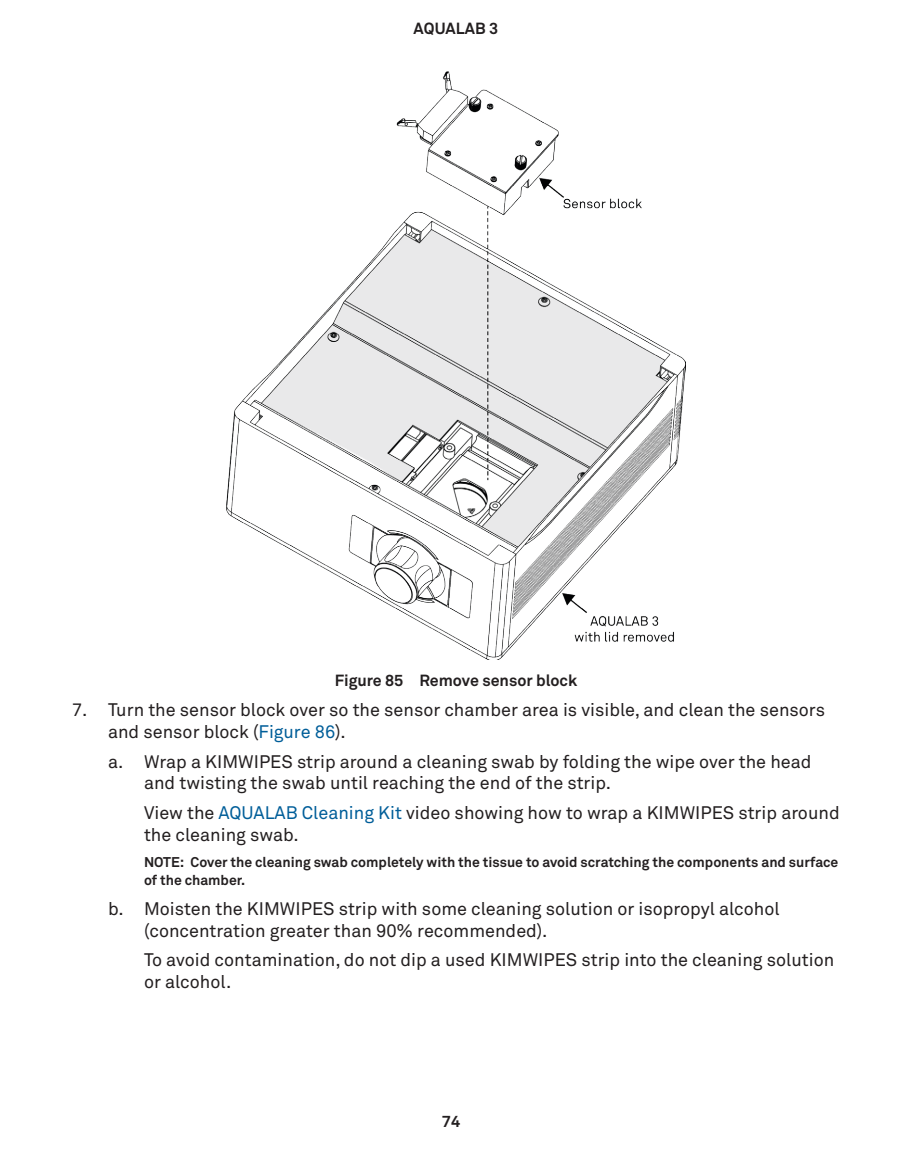
<style>
.page{position:relative;width:900px;height:1152px;background:#fff}
.page>*{position:absolute;margin:0;border:0;box-sizing:border-box;transform-origin:0 0}
.t1{font:18px/21.6px "Akkurat Pro";color:#231f20}
.t2{font:700 16px "Akkurat Pro";color:#231f20}
.t3{font:700 14px/18px "Akkurat Pro";color:#231f20}
.s1{color:#005e99}
</style>
<div class="page">
<img style="left:227px;top:72px;width:458px;height:588px">
<p class="t2" style="left:414px;top:18px;width:86px">AQUALAB 3</p>
<p class="t2" style="left:335px;top:671px;width:244px">Figure 85 Remove sensor block</p>
<p class="t1" style="left:108px;top:699px;width:719px;text-indent:-36px">7. Turn the sensor block over so the sensor chamber area is visible, and clean the sensors and sensor block (<span class="s1">Figure 86</span>).</p>
<p class="t1" style="left:144px;top:751px;width:669px;text-indent:-36px">a. Wrap a KIMWIPES strip around a cleaning swab by folding the wipe over the head and twisting the swab until reaching the end of the strip.</p>
<p class="t1" style="left:144px;top:802px;width:697px">View the <span class="s1">AQUALAB Cleaning Kit</span> video showing how to wrap a KIMWIPES strip around the cleaning swab.</p>
<p class="t3" style="left:144px;top:853px;width:696px">NOTE: Cover the cleaning swab completely with the tissue to avoid scratching the components and surface of the chamber.</p>
<p class="t1" style="left:144px;top:897px;width:637px;text-indent:-36px">b. Moisten the KIMWIPES strip with some cleaning solution or isopropyl alcohol (concentration greater than 90% recommended).</p>
<p class="t1" style="left:144px;top:949px;width:692px">To avoid contamination, do not dip a used KIMWIPES strip into the cleaning solution or alcohol.</p>
<p class="t2" style="left:442px;top:1111px;width:20px">74</p>
</div>
